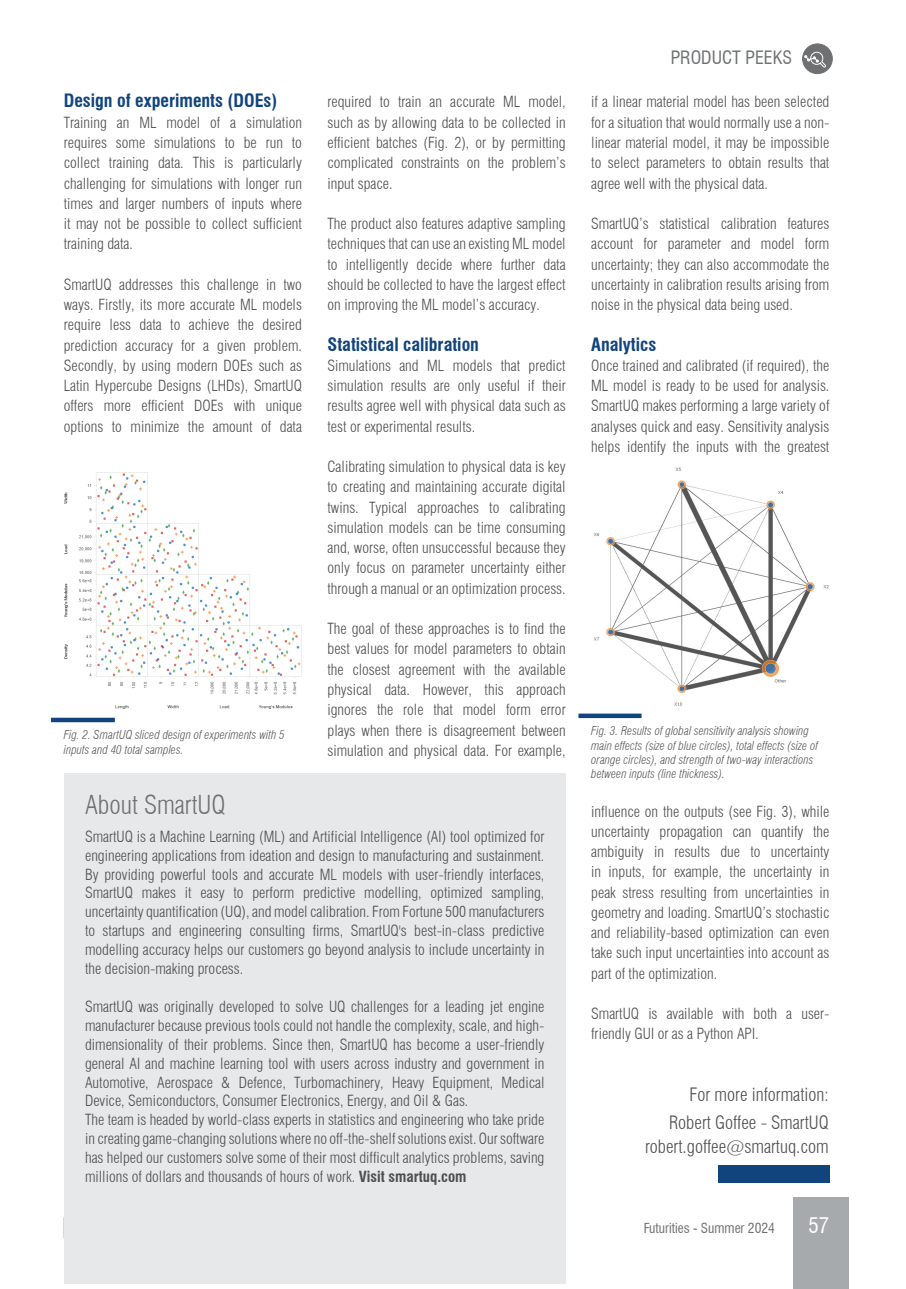
<style>
.page{position:relative;width:906px;height:1289px;background:#fff}
.page>*{position:absolute;margin:0;border:0;box-sizing:border-box;transform-origin:0 0}
.Company_box{font:300 condensed 25.5px "Swiss 721 BT";color:#6e7072}
.t1{font:condensed 21px "Swiss 721 BT";color:#fff}
.Info{font:300 condensed 18px "Swiss 721 BT";color:#4d4e50}
.Sub_title_blue{font:700 condensed 18px "Swiss 721 BT";color:#11447d}
.t2{font:condensed 18px "Swiss 721 BT";color:#6e7072}
.Article_text{font:300 condensed 15px/20.2px "Swiss 721 BT";color:#4d4e50;text-align:justify}
.testo_inglese{font:300 condensed 15px/18.9px "Swiss 721 BT";color:#4d4e50;text-align:justify}
.t3{font:condensed 13.5px "Swiss 721 BT";color:#6e7072}
.didascalia_3colonne{font:italic 300 condensed 12px/14.4px "Swiss 721 BT";color:#5a5a5c}
.s1{font-weight:700}
</style>
<div class="page">
<div style="left:793px;top:1197px;width:55px;height:91px;background:#a7aaac"></div>
<div style="left:802px;top:44px;width:30px;height:30px;background:#6e7072;border-radius:50%"></div>
<div style="left:802px;top:44px;width:30px;height:30px;border:1px solid #6e7072;border-radius:50%"></div>
<svg style="left:804px;top:51px;width:22px;height:17px"></svg>
<img style="left:64px;top:472px;width:238px;height:237px">
<div style="left:51px;top:717px;width:64px;height:5px;background:#11447d"></div>
<img style="left:593px;top:467px;width:236px;height:239px">
<div style="left:578px;top:713px;width:63px;height:5px;background:#11447d"></div>
<div style="left:718px;top:1165px;width:111px;height:17px;background:#11447d"></div>
<div style="left:64px;top:773px;width:502px;height:510px;background:#e7e8e9"></div>
<p class="t2" style="left:670px;top:47px;width:123px">PRODUCT PEEKS</p>
<p class="Sub_title_blue" style="left:64px;top:90px;width:215px">Design of experiments (DOEs)</p>
<p class="Article_text" style="left:64px;top:112px;width:240px">Training an ML model of a simulation requires some simulations to be run to collect training data. This is particularly challenging for simulations with longer run times and larger numbers of inputs where it may not be possible to collect sufficient training data.</p>
<p class="Article_text" style="left:64px;top:274px;width:240px">SmartUQ addresses this challenge in two ways. Firstly, its more accurate ML models require less data to achieve the desired prediction accuracy for a given problem.<br>Secondly, by using modern DOEs such as Latin Hypercube Designs (LHDs), SmartUQ offers more efficient DOEs with unique options to minimize the amount of data</p>
<p class="Article_text" style="left:591px;top:92px;width:240px">if a linear material model has been selected for a situation that would normally use a non&shy;linear material model, it may be impossible to select parameters to obtain results that agree well with the physical data.</p>
<p class="Article_text" style="left:591px;top:213px;width:240px">SmartUQ’s statistical calibration features account for parameter and model form uncertainty; they can also accommodate the uncertainty in calibration results arising from noise in the physical data being used.</p>
<p class="Sub_title_blue" style="left:591px;top:333px;width:66px">Analytics</p>
<p class="Article_text" style="left:591px;top:355px;width:240px">Once trained and calibrated (if required), the ML model is ready to be used for analysis.<br>SmartUQ makes performing a large variety of analyses quick and easy. Sensitivity analysis helps identify the inputs with the greatest</p>
<p class="Article_text" style="left:327px;top:92px;width:240px">required to train an accurate ML model, such as by allowing data to be collected in efficient batches (Fig. 2), or by permitting complicated constraints on the problem’s input space.</p>
<p class="Article_text" style="left:327px;top:213px;width:240px">The product also features adaptive sampling techniques that can use an existing ML model to intelligently decide where further data should be collected to have the largest effect on improving the ML model’s accuracy.</p>
<p class="Sub_title_blue" style="left:327px;top:333px;width:153px">Statistical calibration</p>
<p class="Article_text" style="left:327px;top:355px;width:240px">Simulations and ML models that predict simulation results are only useful if their results agree well with physical data such as test or experimental results.</p>
<p class="Article_text" style="left:327px;top:456px;width:240px">Calibrating simulation to physical data is key to creating and maintaining accurate digital twins. Typical approaches to calibrating simulation models can be time consuming and, worse, often unsuccessful because they only focus on parameter uncertainty either through a manual or an optimization process.</p>
<p class="Article_text" style="left:327px;top:618px;width:240px">The goal of these approaches is to find the best values for model parameters to obtain the closest agreement with the available physical data. However, this approach ignores the role that model form error plays when there is disagreement between simulation and physical data. For example,</p>
<p class="didascalia_3colonne" style="left:64px;top:727px;width:222px">Fig. 2. SmartUQ sliced design of experiments with 5 inputs and 40 total samples.</p>
<p class="didascalia_3colonne" style="left:591px;top:723px;width:228px">Fig. 3. Results of global sensitivity analysis showing main effects (size of blue circles), total effects (size of orange circles), and strength of two-way interactions between inputs (line thickness).</p>
<p class="Company_box" style="left:85px;top:789px;width:142px">About SmartUQ</p>
<p class="testo_inglese" style="left:85px;top:826px;width:461px">SmartUQ is a Machine Learning (ML) and Artificial Intelligence (AI) tool optimized for engineering applications from ideation and design to manufacturing and sustainment.<br>By providing powerful tools and accurate ML models with user-friendly interfaces, SmartUQ makes it easy to perform predictive modelling, optimized sampling, uncertainty quantification (UQ), and model calibration. From Fortune 500 manufacturers to startups and engineering consulting firms, SmartUQ's best-in-class predictive modelling accuracy helps our customers go beyond analysis to include uncertainty in the decision-making process.</p>
<p class="testo_inglese" style="left:85px;top:996px;width:461px">SmartUQ was originally developed to solve UQ challenges for a leading jet engine manufacturer because previous tools could not handle the complexity, scale, and high&shy;dimensionality of their problems. Since then, SmartUQ has become a user-friendly general AI and machine learning tool with users across industry and government in Automotive, Aerospace &amp; Defence, Turbomachinery, Heavy Equipment, Medical Device, Semiconductors, Consumer Electronics, Energy, and Oil &amp; Gas.</p>
<p class="testo_inglese" style="left:85px;top:1110px;width:461px">The team is headed by world-class experts in statistics and engineering who take pride in creating game-changing solutions where no off-the-shelf solutions exist. Our software has helped our customers solve some of their most difficult analytics problems, saving millions of dollars and thousands of hours of work. <span class="s1">Visit smartuq.com</span></p>
<p class="Article_text" style="left:591px;top:801px;width:240px">influence on the outputs (see Fig. 3), while uncertainty propagation can quantify the ambiguity in results due to uncertainty in inputs, for example, the uncertainty in peak stress resulting from uncertainties in geometry and loading. SmartUQ’s stochastic and reliability-based optimization can even take such input uncertainties into account as part of the optimization.</p>
<p class="Article_text" style="left:591px;top:1003px;width:240px">SmartUQ is available with both a user&shy;friendly GUI or as a Python API.</p>
<p class="Info" style="left:689px;top:1083px;width:141px">For more information:</p>
<p class="Info" style="left:669px;top:1111px;width:161px">Robert Goffee - SmartUQ</p>
<p class="Info" style="left:645px;top:1135px;width:185px">robert.goffee@smartuq.com</p>
<p class="t3" style="left:643px;top:1219px;width:133px">Futurities - Summer 2024</p>
<h2 class="t1" style="left:808px;top:1212px;width:22px">57</h2>
</div>
